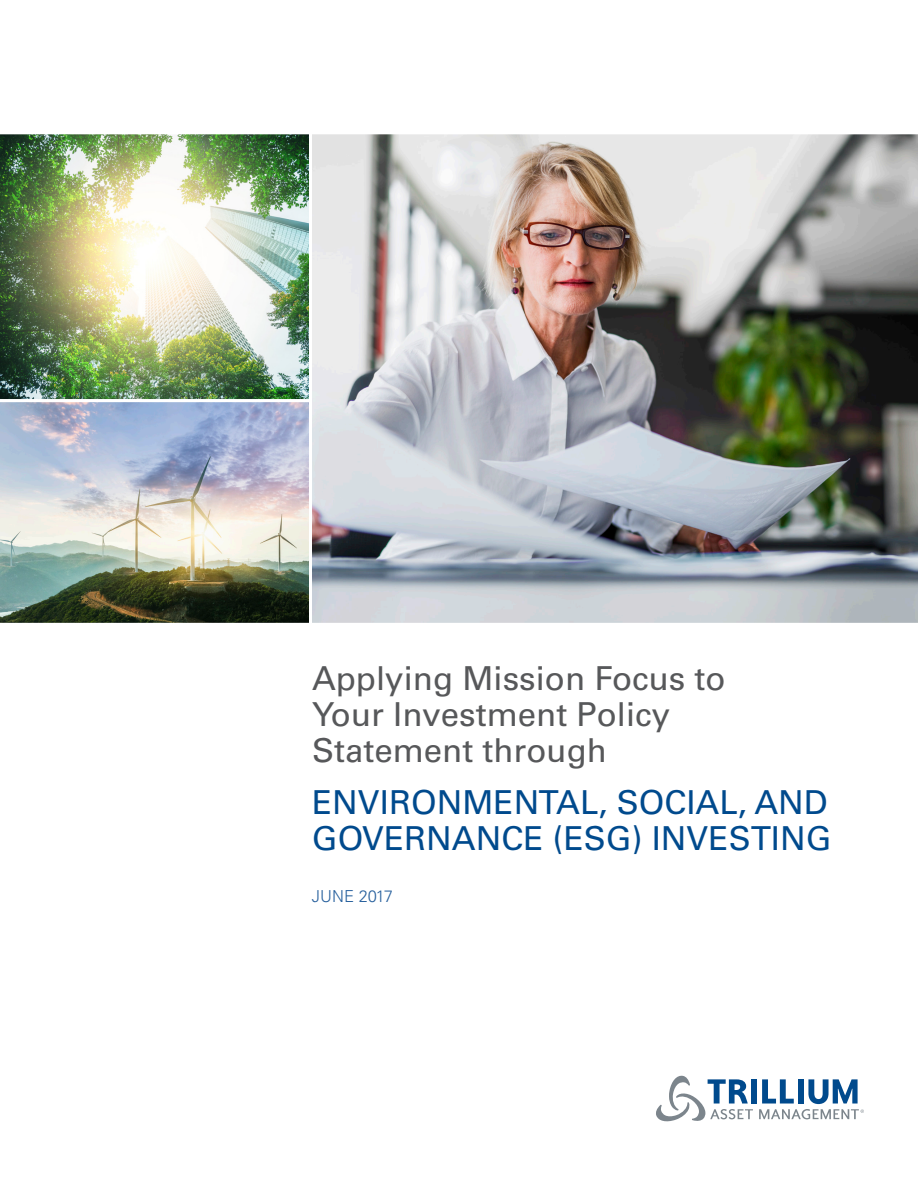
<style>
.page{position:relative;width:918px;height:1188px;background:#fff}
.page>*{position:absolute;margin:0;border:0;box-sizing:border-box;transform-origin:0 0}
.Body_Text{font:33px/36px "Univers";color:#57585a}
.Body_Text-2{font:33px/36px "Univers";color:#004a8d}
.Body_Text-3{font:300 16.5px "Univers LT Std";color:#27609d}
.s1{font-family:"Univers"}
</style>
<div class="page">
<img style="left:312px;top:134px;width:606px;height:489px">
<img style="left:0;top:134px;width:309px;height:265px">
<img style="left:0;top:402px;width:309px;height:221px">
<div style="left:751px;top:1079px;width:6px;height:25px;background:#004a8d"></div>
<svg style="left:759px;top:1079px;width:105px;height:40px"></svg>
<svg style="left:656px;top:1075px;width:97px;height:47px"></svg>
<p class="Body_Text" style="left:312px;top:661px;width:415px">Applying Mission Focus to<br>Your Investment Policy<br>Statement through</p>
<p class="Body_Text-2" style="left:312px;top:784px;width:521px">ENVIRONMENTAL, SOCIAL, AND<br>GOVERNANCE (ESG) INVESTING</p>
<p class="Body_Text-3" style="left:312px;top:887px;width:83px">JUNE <span class="s1">2017</span></p>
</div>
